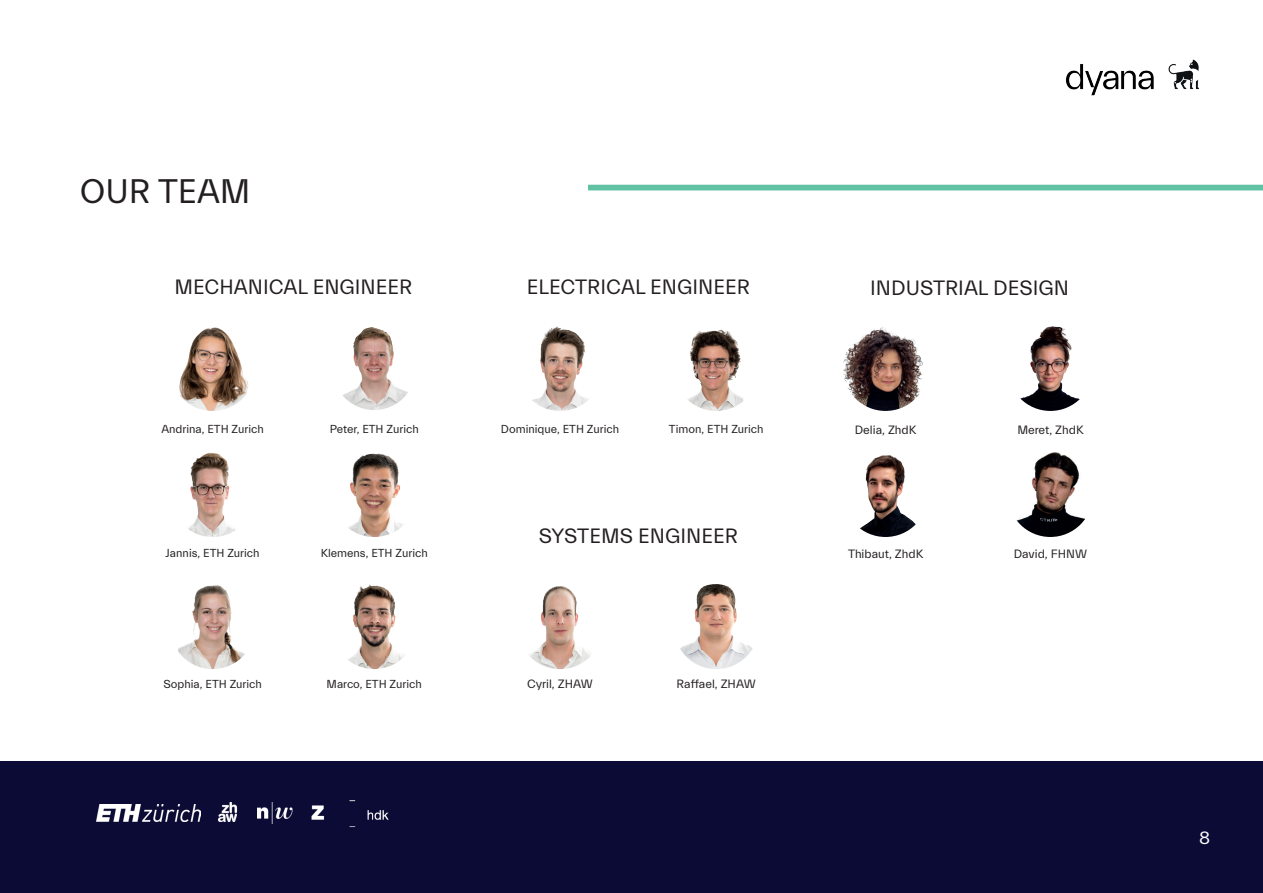
<style>
.page{position:relative;width:1263px;height:893px;background:#fff}
.page>*{position:absolute;margin:0;border:0;box-sizing:border-box;transform-origin:0 0}
.t1{font:34.5px "Everett";color:#231f20}
.t2{font:21px "Everett";color:#231f20}
.t3{font:18px "Everett";color:#fff}
.t4{font:12.15px "Everett";color:#231f20}
.t5{font:11.7px "Everett";color:#231f20}
</style>
<div class="page">
<img style="left:178px;top:585px;width:67px;height:84px">
<img style="left:532px;top:326px;width:57px;height:85px">
<div style="left:0;top:761px;width:1263px;height:132px;background:#0b0b35"></div>
<div style="left:588px;top:185px;width:675px;height:5px;border:2px solid #60c2a2"></div>
<img style="left:179px;top:327px;width:69px;height:84px">
<img style="left:188px;top:452px;width:48px;height:85px">
<img style="left:343px;top:327px;width:65px;height:83px">
<img style="left:348px;top:453px;width:55px;height:84px">
<img style="left:348px;top:584px;width:57px;height:85px">
<img style="left:688px;top:329px;width:55px;height:82px">
<img style="left:680px;top:584px;width:73px;height:85px">
<img style="left:529px;top:586px;width:62px;height:83px">
<img style="left:843px;top:327px;width:80px;height:84px">
<img style="left:860px;top:455px;width:56px;height:82px">
<img style="left:1008px;top:326px;width:85px;height:85px;border-radius:43px">
<img style="left:1008px;top:452px;width:85px;height:85px;border-radius:43px">
<img style="left:97px;top:804px;width:103px;height:17px">
<img style="left:257px;top:803px;width:36px;height:20px">
<img style="left:311px;top:800px;width:78px;height:27px">
<img style="left:219px;top:802px;width:18px;height:19px">
<img style="left:1066px;top:59px;width:133px;height:37px">
<h1 class="t1" style="left:80px;top:172px;width:172px">OUR TEAM</h1>
<h2 class="t2" style="left:174px;top:276px;width:240px">MECHANICAL ENGINEER</h2>
<h2 class="t2" style="left:527px;top:276px;width:225px">ELECTRICAL ENGINEER</h2>
<p class="t5" style="left:161px;top:423px;width:104px">Andrina, ETH Zurich</p>
<p class="t5" style="left:166px;top:547px;width:95px">Jannis, ETH Zurich</p>
<p class="t5" style="left:330px;top:423px;width:91px">Peter, ETH Zurich</p>
<p class="t5" style="left:501px;top:423px;width:120px">Dominique, ETH Zurich</p>
<p class="t5" style="left:669px;top:423px;width:96px">Timon, ETH Zurich</p>
<p class="t5" style="left:321px;top:547px;width:109px">Klemens, ETH Zurich</p>
<h2 class="t2" style="left:539px;top:525px;width:201px">SYSTEMS ENGINEER</h2>
<p class="t5" style="left:163px;top:677px;width:100px">Sophia, ETH Zurich</p>
<p class="t5" style="left:327px;top:677px;width:97px">Marco, ETH Zurich</p>
<p class="t4" style="left:527px;top:677px;width:67px">Cyril, ZHAW</p>
<p class="t4" style="left:677px;top:677px;width:81px">Raffael, ZHAW</p>
<h2 class="t2" style="left:870px;top:277px;width:200px">INDUSTRIAL DESIGN</h2>
<p class="t4" style="left:855px;top:423px;width:63px">Delia, ZhdK</p>
<p class="t4" style="left:848px;top:547px;width:77px">Thibaut, ZhdK</p>
<p class="t4" style="left:1017px;top:423px;width:68px">Meret, ZhdK</p>
<p class="t4" style="left:1014px;top:547px;width:75px">David, FHNW</p>
<h3 class="t3" style="left:1199px;top:828px;width:13px">8</h3>
</div>
